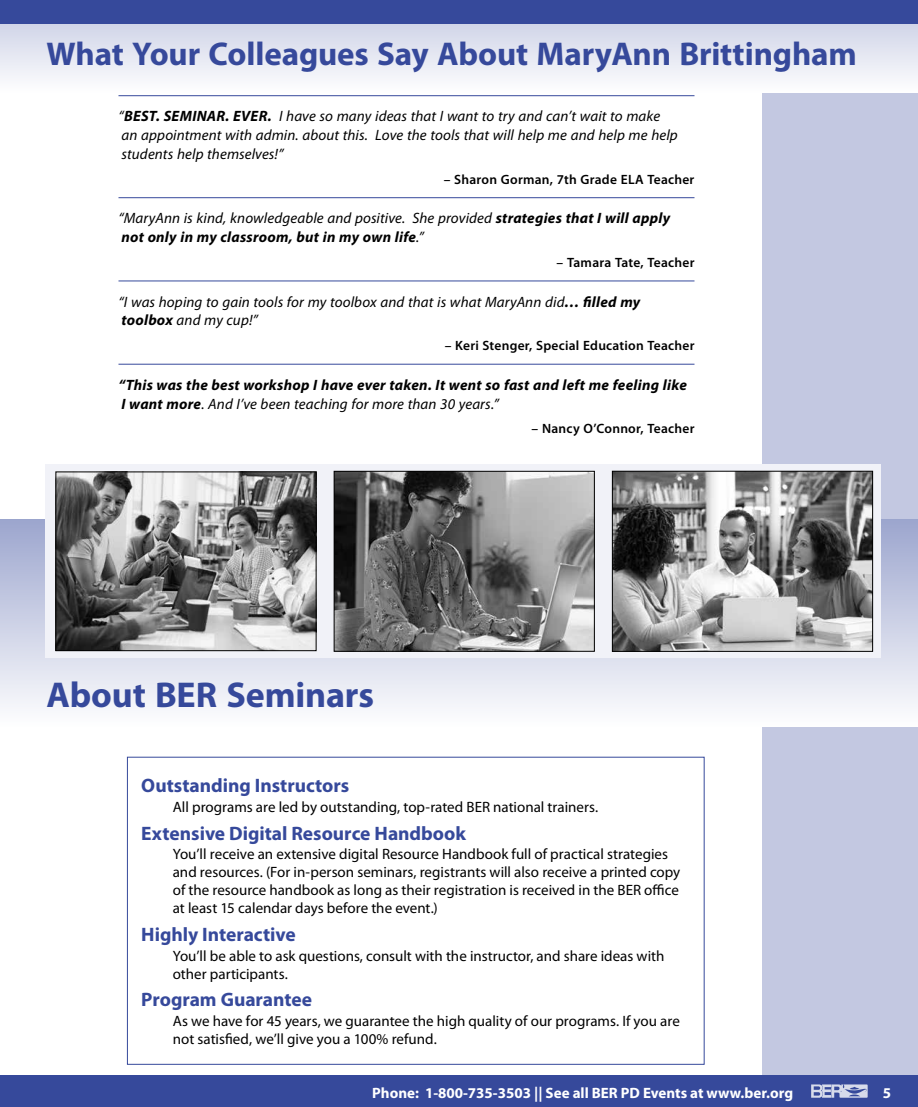
<style>
.page{position:relative;width:918px;height:1107px;background:#fff}
.page>*{position:absolute;margin:0;border:0;box-sizing:border-box;transform-origin:0 0}
.t1{font:700 36px "Myriad Pro";letter-spacing:-.005em;color:#36499b}
.t2{font:700 33px "Myriad Pro";letter-spacing:-.005em;color:#36499b}
.t3{font:700 19.5px "Myriad Pro";color:#36499b}
.t4{font:15px/18px "Myriad Pro";color:#000}
.t5{font:italic 15px/18.8px "Myriad Pro";letter-spacing:.005em;color:#000}
.t6{font:italic 700 15px/18.8px "Myriad Pro";letter-spacing:.015em;color:#000}
.t7{font:700 15px "Myriad Pro";color:#fff}
.t8{font:600 13.5px "Myriad Pro";letter-spacing:.015em;color:#000}
.s1{font-weight:700}
.s2{font-weight:400}
</style>
<div class="page">
<div style="left:763px;top:0;width:155px;height:1107px;background:#c3c8e1"></div>
<div style="left:0;top:1076px;width:918px;height:31px;background:#36499b"></div>
<svg style="left:811px;top:1084px;width:57px;height:14px"></svg>
<svg style="left:0;top:24px;width:918px;height:68px"></svg>
<div style="left:0;top:0;width:918px;height:24px;background:#36499b"></div>
<hr style="left:118px;top:95px;width:576px;height:1px;background:#36499b">
<hr style="left:118px;top:197px;width:576px;height:1px;background:#36499b">
<hr style="left:118px;top:281px;width:576px;height:1px;background:#36499b">
<hr style="left:118px;top:364px;width:576px;height:1px;background:#36499b">
<div style="left:0;top:520px;width:918px;height:207px;background:linear-gradient(to bottom,#9ea7cf,#fefefe)"></div>
<div style="left:45px;top:465px;width:835px;height:193px;background:#f1f2f8"></div>
<img style="left:58px;top:474px;width:256px;height:175px">
<div style="left:56px;top:472px;width:260px;height:179px;border:1px solid #000"></div>
<img style="left:336px;top:473px;width:257px;height:177px">
<div style="left:334px;top:471px;width:261px;height:181px;border:1px solid #000"></div>
<img style="left:614px;top:473px;width:257px;height:177px">
<div style="left:612px;top:471px;width:261px;height:181px;border:1px solid #000"></div>
<h2 class="t2" style="left:46px;top:33px;width:812px">What Your Colleagues Say About MaryAnn Brittingham</h2>
<p class="t5" style="left:118px;top:107px;width:561px">“<span class="s1">BEST. SEMINAR. EVER.</span> I have so many ideas that I want to try and can’t wait to make an appointment with admin. about this. Love the tools that will help me and help me help students help themselves!”</p>
<p class="t8" style="left:444px;top:171px;width:252px">– Sharon Gorman, 7th Grade ELA Teacher</p>
<p class="t6" style="left:118px;top:208px;width:553px"><span class="s2">“MaryAnn is kind, knowledgeable and positive. She provided</span> strategies that I will apply not only in my classroom, but in my own life<span class="s2">.”</span></p>
<p class="t8" style="left:557px;top:254px;width:139px">– Tamara Tate, Teacher</p>
<p class="t5" style="left:118px;top:292px;width:523px">“I was hoping to gain tools for my toolbox and that is what MaryAnn did<span class="s1">… filled my toolbox</span> and my cup!”</p>
<p class="t8" style="left:445px;top:337px;width:251px">– Keri Stenger, Special Education Teacher</p>
<p class="t6" style="left:118px;top:375px;width:570px">“This was the best workshop I have ever taken. It went so fast and left me feeling like<br>I want more<span class="s2">. And I’ve been teaching for more than 30 years.”</span></p>
<p class="t8" style="left:532px;top:420px;width:164px">– Nancy O’Connor, Teacher</p>
<h1 class="t1" style="left:46px;top:672px;width:329px">About BER Seminars</h1>
<h3 class="t3" style="left:141px;top:773px;width:209px">Outstanding Instructors</h3>
<p class="t4" style="left:173px;top:797px;width:427px">All programs are led by outstanding, top-rated BER national trainers.</p>
<h3 class="t3" style="left:141px;top:820px;width:326px">Extensive Digital Resource Handbook</h3>
<p class="t4" style="left:173px;top:845px;width:509px">You’ll receive an extensive digital Resource Handbook full of practical strategies and resources. (For in-person seminars, registrants will also receive a printed copy of the resource handbook as long as their registration is received in the BER office at least 15 calendar days before the event.)</p>
<h3 class="t3" style="left:141px;top:922px;width:156px">Highly Interactive</h3>
<p class="t4" style="left:173px;top:946px;width:493px">You’ll be able to ask questions, consult with the instructor, and share ideas with other participants.</p>
<h3 class="t3" style="left:141px;top:987px;width:172px">Program Guarantee</h3>
<p class="t4" style="left:173px;top:1012px;width:509px">As we have for 45 years, we guarantee the high quality of our programs. If you are not satisfied, we’ll give you a 100% refund.</p>
<p class="t7" style="left:372px;top:1083px;width:422px">Phone: 1-800-735-3503 || See all BER PD Events at www.ber.org</p>
<p class="t7" style="left:883px;top:1083px;width:10px">5</p>
</div>
